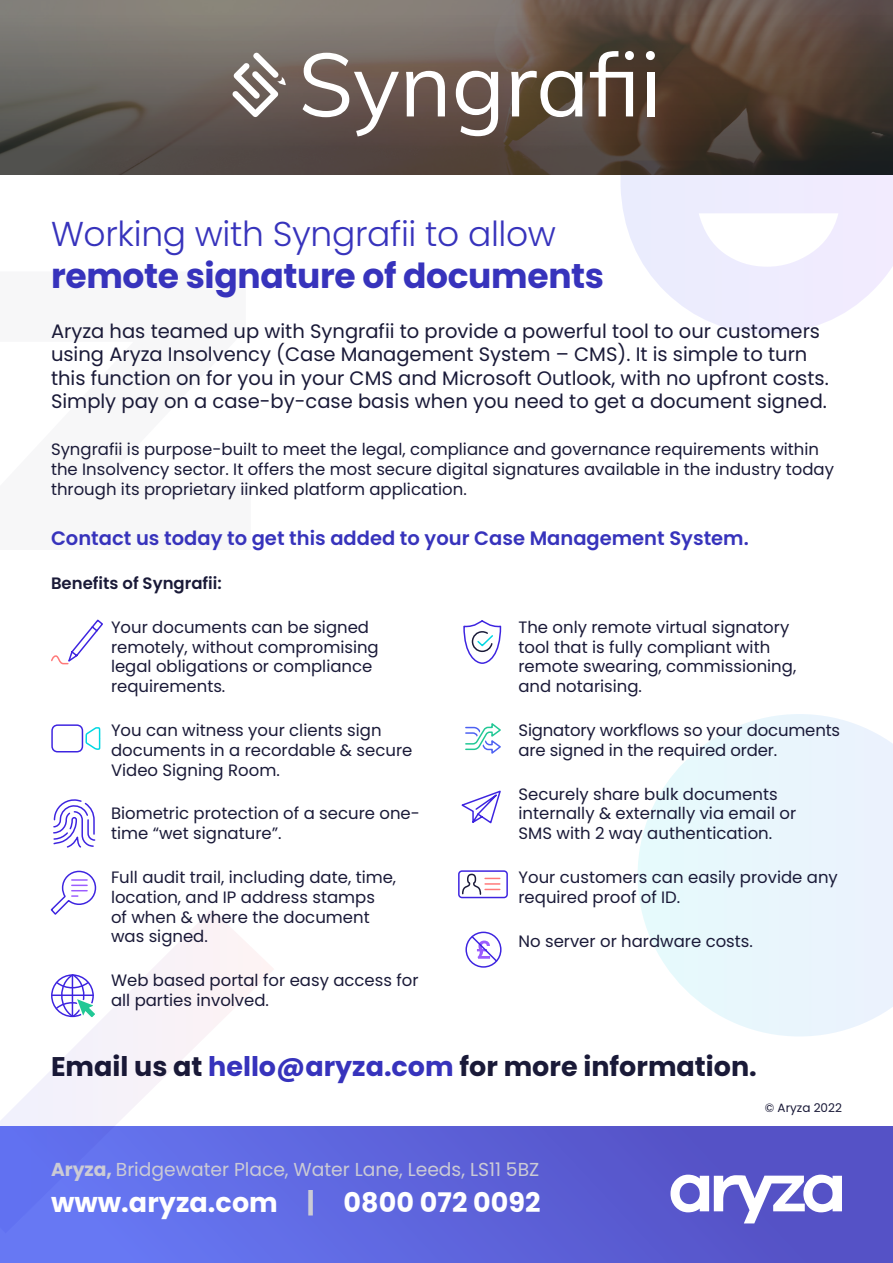
<style>
.page{position:relative;width:893px;height:1263px;background:#fff}
.page>*{position:absolute;margin:0;border:0;box-sizing:border-box;transform-origin:0 0}
.t1{font:300 34.5px "Poppins";letter-spacing:-.01em;color:#3733bc}
.t2{font:700 34.5px "Poppins";letter-spacing:-.01em;color:#3733bc}
.t3{font:700 27px "Poppins";color:#1a1a38}
.t4{font:700 27px "Poppins";color:#fff}
.t5{font:19.5px/23.4px "Poppins";color:#1a1a38}
.t6{font:600 19.5px "Poppins";color:#3733bc}
.t7{font:18.75px "Poppins";color:#cbcbd5}
.t8{font:16.5px/19.8px "Poppins";color:#1a1a38}
.t9{font:600 16.5px "Poppins";color:#1a1a38}
.t10{font:12px "Poppins";color:#1a1a38}
.s1{color:#3733bc}
.s2{font-weight:700}
.s3{color:#cbcbd5}
</style>
<div class="page">
<div style="left:0;top:1126px;width:893px;height:137px;background:linear-gradient(to right,#697bf8,#524cbf)"></div>
<svg style="left:620px;top:174px;width:273px;height:159px"></svg>
<svg style="left:638px;top:714px;width:255px;height:322px"></svg>
<svg style="left:461px;top:790px;width:40px;height:34px"></svg>
<svg style="left:465px;top:723px;width:36px;height:31px"></svg>
<svg style="left:0;top:910px;width:274px;height:323px"></svg>
<svg style="left:463px;top:621px;width:39px;height:43px"></svg>
<svg style="left:670px;top:1175px;width:172px;height:48px"></svg>
<svg style="left:0;top:0;width:893px;height:174px;background:#5e534b"></svg>
<svg style="left:303px;top:53px;width:96px;height:83px"></svg>
<svg style="left:406px;top:71px;width:39px;height:45px"></svg>
<svg style="left:456px;top:71px;width:42px;height:65px"></svg>
<svg style="left:511px;top:71px;width:71px;height:46px"></svg>
<div style="left:647px;top:72px;width:7px;height:44px;background:#fff"></div>
<svg style="left:232px;top:53px;width:54px;height:64px"></svg>
<svg style="left:646px;top:51px;width:9px;height:9px"></svg>
<svg style="left:590px;top:51px;width:44px;height:65px"></svg>
<svg style="left:51px;top:619px;width:52px;height:134px"></svg>
<svg style="left:49px;top:870px;width:48px;height:46px"></svg>
<div style="left:51px;top:974px;width:43px;height:43px;border:1px solid #3d24e0;border-radius:50%"></div>
<hr style="left:52px;top:994px;width:41px;height:2px;background:#3d24e0">
<svg style="left:54px;top:973px;width:45px;height:48px"></svg>
<svg style="left:53px;top:799px;width:43px;height:49px"></svg>
<div style="left:458px;top:870px;width:50px;height:28px;border:1px solid #3d24e0;border-radius:3px"></div>
<svg style="left:462px;top:873px;width:38px;height:22px"></svg>
<div style="left:465px;top:932px;width:37px;height:36px;border:1px solid #3d24e0;border-radius:50%"></div>
<svg style="left:470px;top:935px;width:28px;height:28px"></svg>
<h1 class="t1" style="left:51px;top:214px;width:507px">Working with Syngrafii to allow</h1>
<h1 class="t2" style="left:51px;top:256px;width:555px">remote signature of documents</h1>
<p class="t5" style="left:51px;top:320px;width:779px">Aryza has teamed up with Syngrafii to provide a powerful tool to our customers using Aryza Insolvency (Case Management System – CMS). It is simple to turn this function on for you in your CMS and Microsoft Outlook, with no upfront costs.<br>Simply pay on a case-by-case basis when you need to get a document signed.</p>
<p class="t8" style="left:51px;top:439px;width:784px">Syngrafii is purpose-built to meet the legal, compliance and governance requirements within the Insolvency sector. It offers the most secure digital signatures available in the industry today through its proprietary iinked platform application.</p>
<p class="t6" style="left:51px;top:527px;width:699px">Contact us today to get this added to your Case Management System.</p>
<p class="t9" style="left:51px;top:573px;width:172px">Benefits of Syngrafii:</p>
<p class="t8" style="left:111px;top:617px;width:269px">Your documents can be signed remotely, without compromising legal obligations or compliance requirements.</p>
<p class="t8" style="left:111px;top:720px;width:303px">You can witness your clients sign documents in a recordable &amp; secure<br>Video Signing Room.</p>
<p class="t8" style="left:111px;top:804px;width:310px">Biometric protection of a secure one&shy;time “wet signature”.</p>
<p class="t8" style="left:111px;top:867px;width:287px">Full audit trail, including date, time, location, and IP address stamps<br>of when &amp; where the document was signed.</p>
<p class="t8" style="left:111px;top:970px;width:309px">Web based portal for easy access for all parties involved.</p>
<p class="t8" style="left:518px;top:617px;width:279px">The only remote virtual signatory tool that is fully compliant with remote swearing, commissioning, and notarising.</p>
<p class="t8" style="left:518px;top:720px;width:323px">Signatory workflows so your documents are signed in the required order.</p>
<p class="t8" style="left:518px;top:784px;width:279px">Securely share bulk documents internally &amp; externally via email or<br>SMS with 2 way authentication.</p>
<p class="t8" style="left:518px;top:867px;width:321px">Your customers can easily provide any required proof of ID.</p>
<p class="t8" style="left:518px;top:931px;width:236px">No server or hardware costs.</p>
<h2 class="t3" style="left:51px;top:1051px;width:707px">Email us at <span class="s1">hello@aryza.com</span> for more information.</h2>
<p class="t10" style="left:765px;top:1101px;width:79px">© Aryza 2022</p>
<p class="t7" style="left:51px;top:1158px;width:490px"><span class="s2">Aryza,</span> Bridgewater Place, Water Lane, Leeds, LS11 5BZ</p>
<h2 class="t4" style="left:51px;top:1187px;width:491px">www.aryza.com <span class="s3">|</span> 0800 072 0092</h2>
</div>
